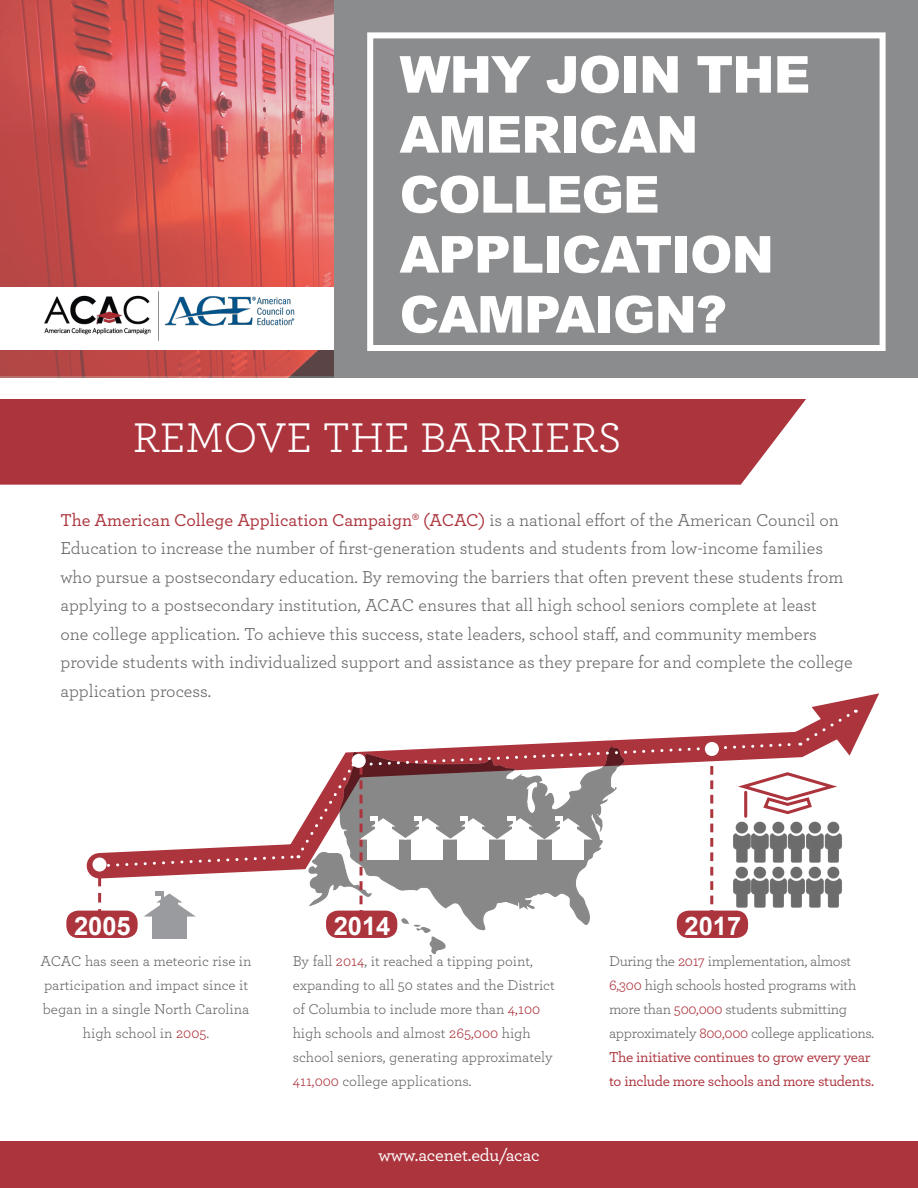
<style>
.page{position:relative;width:918px;height:1188px;background:#fff}
.page>*{position:absolute;margin:0;border:0;box-sizing:border-box;transform-origin:0 0}
.t1{font:900 51px/60px "Arial";letter-spacing:-.02em;color:#fff}
.t2{font:43.5px "Archer";color:#fff}
.t3{font:700 25.5px "Arial";color:#fff}
.t4{font:18px/28.5px "Archer";color:#636466}
.t5{font:500 18px "Archer";letter-spacing:-.015em;color:#fff}
.t6{font:15px/24px "Archer";letter-spacing:-.01em;color:#636466}
.s1{font-weight:500;color:#ac343d}
.s2{color:#ac343d}
</style>
<div class="page">
<div style="left:0;top:399px;width:806px;height:86px;background:#ac343d"></div>
<svg style="left:0;top:0;width:335px;height:376px;background:#cf5d5b"></svg>
<div style="left:335px;top:0;width:583px;height:378px;background:#8a8c8e"></div>
<div style="left:367px;top:32px;width:519px;height:319px;border:6px solid #fff"></div>
<div style="left:0;top:1142px;width:918px;height:46px;background:#ac343d"></div>
<div style="left:0;top:287px;width:334px;height:63px;background:#fff"></div>
<img style="left:44px;top:292px;width:251px;height:49px">
<img style="left:326px;top:919px;width:264px;height:36px">
<div style="left:66px;top:911px;width:72px;height:27px;background:#ac343d;border-radius:12px"></div>
<div style="left:153px;top:913px;width:34px;height:25px;background:#999b9e"></div>
<div style="left:326px;top:911px;width:71px;height:27px;background:#ac343d;border-radius:12px"></div>
<div style="left:677px;top:911px;width:71px;height:27px;background:#ac343d;border-radius:12px"></div>
<svg style="left:98px;top:693px;width:781px;height:226px"></svg>
<h1 class="t1" style="left:400px;top:43px;width:412px">WHY JOIN THE<br>AMERICAN<br>COLLEGE<br>APPLICATION<br>CAMPAIGN?</h1>
<h2 class="t2" style="left:133px;top:407px;width:490px">REMOVE THE BARRIERS</h2>
<p class="t4" style="left:60px;top:505px;width:794px"><span class="s1">The American College Application Campaign® (ACAC)</span> is a national effort of the American Council on Education to increase the number of first-generation students and students from low-income families who pursue a postsecondary education. By removing the barriers that often prevent these students from applying to a postsecondary institution, ACAC ensures that all high school seniors complete at least<br>one college application. To achieve this success, state leaders, school staff, and community members provide students with individualized support and assistance as they prepare for and complete the college application process.</p>
<h3 class="t3" style="left:74px;top:909px;width:58px">2005</h3>
<h3 class="t3" style="left:334px;top:909px;width:58px">2014</h3>
<p class="t6" style="left:41px;top:948px;width:213px;text-align:center">ACAC has seen a meteoric rise in participation and impact since it began in a single North Carolina high school in <span class="s2">2005</span>.</p>
<p class="t6" style="left:293px;top:948px;width:264px">By fall <span class="s2">2014</span>, it reached a tipping point, expanding to all 50 states and the District of Columbia to include more than <span class="s2">4,100 </span>high schools and almost <span class="s2">265,000</span> high school seniors, generating approximately <span class="s2">411,000</span> college applications.</p>
<p class="t5" style="left:378px;top:1142px;width:163px">www.acenet.edu/acac</p>
<h3 class="t3" style="left:685px;top:909px;width:58px">2017</h3>
<p class="t6" style="left:609px;top:948px;width:267px">During the <span class="s2">2017</span> implementation, almost <span class="s2">6,300</span> high schools hosted programs with more than <span class="s2">500,000</span> students submitting approximately <span class="s2">800,000</span> college applications.<br><span class="s1">The initiative continues to grow every year to include more schools and more students.</span></p>
</div>
